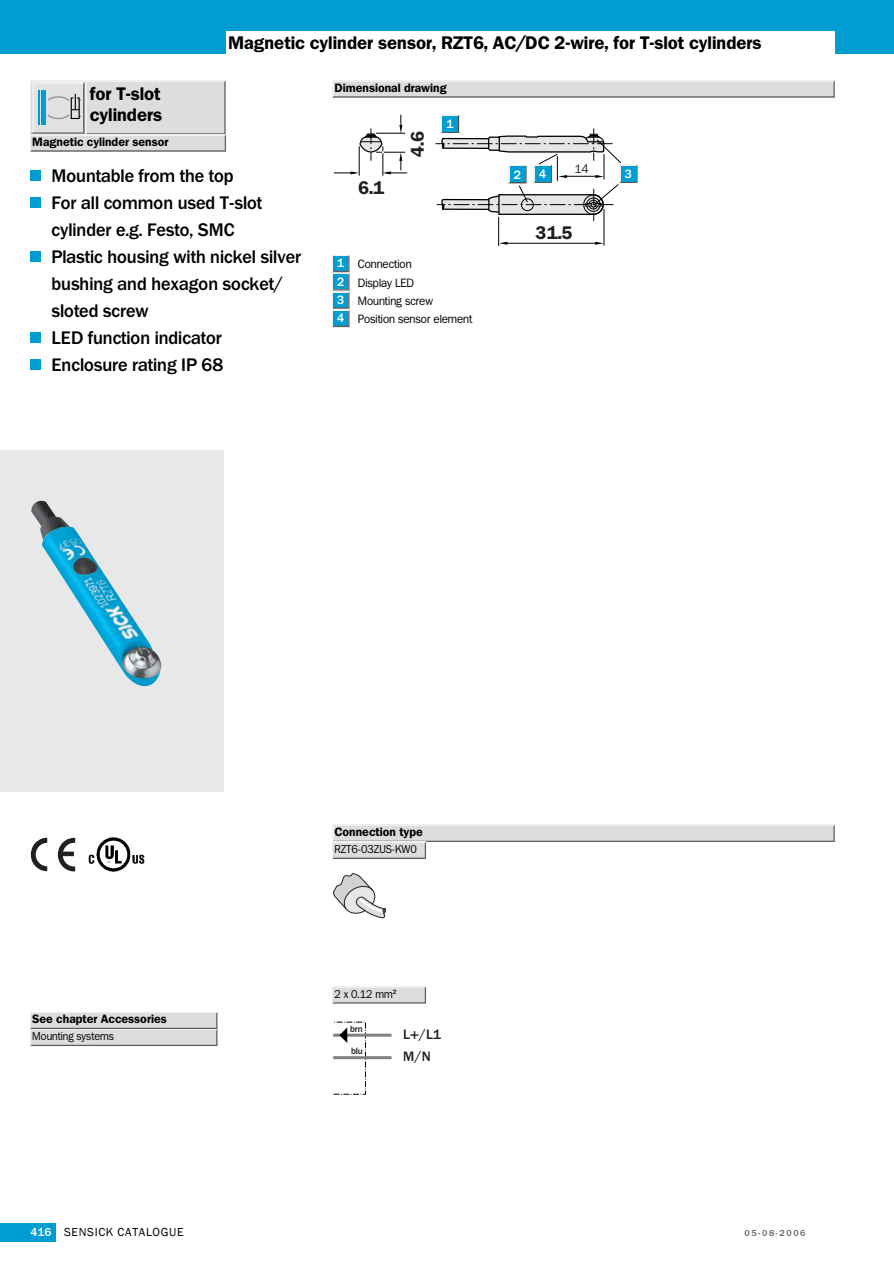
<style>
.page{position:relative;width:894px;height:1263px;background:#fff}
.page>*{position:absolute;margin:0;border:0;box-sizing:border-box;transform-origin:0 0}
.t1{font:500 18px/27px "Franklin ITCBQ";color:#000}
.t2{font:600 18px/21px "Franklin ITCBQ";color:#000}
.t3{font:600 18px "Franklin ITCBQ";color:#231f20}
.t4{font:500 13.5px/22.2px "Franklin ITCBQ";color:#231f20}
.t5{font:600 12px "Franklin ITCBQ";color:#000}
.t6{font:12px/18.3px "Franklin ITCBQ";letter-spacing:-.005em;color:#000;scale:.95 1}
.t7{font:12px "SICK Franklin";letter-spacing:.055em;color:#000}
.t8{font:500 12px "Franklin ITCBQ";color:#fff}
.t9{font:12px "Franklin ITCBQ";color:#231f20}
.t10{font:11.4px "Franklin ITCBQ";letter-spacing:-.005em;color:#000;scale:.94 1}
.t11{font:500 9px "SICK Franklin";letter-spacing:.175em;color:#656565}
.t12{font:500 9px "Franklin ITCBQ";color:#231f20}
.s1{font-weight:500;color:#fff}
.s2{font-family:"Arial"}
</style>
<div class="page">
<div style="left:0;top:0;width:893px;height:54px;background:#009dd3"></div>
<div style="left:0;top:1223px;width:56px;height:18px;background:#009dd3"></div>
<div style="left:226px;top:32px;width:608px;height:25px;background:#fff"></div>
<svg style="left:30px;top:81px;width:196px;height:71px;background:#d3d6d8"></svg>
<div style="left:30px;top:170px;width:11px;height:11px;background:#009dd3"></div>
<div style="left:30px;top:197px;width:11px;height:11px;background:#009dd3"></div>
<div style="left:30px;top:251px;width:11px;height:11px;background:#009dd3"></div>
<div style="left:30px;top:332px;width:11px;height:11px;background:#009dd3"></div>
<div style="left:30px;top:359px;width:11px;height:11px;background:#009dd3"></div>
<div style="left:0;top:450px;width:224px;height:342px;background:#e8e8e8"></div>
<img style="left:31px;top:500px;width:130px;height:186px">
<svg style="left:31px;top:838px;width:44px;height:33px"></svg>
<img style="left:89px;top:837px;width:55px;height:34px">
<svg style="left:332px;top:81px;width:502px;height:17px;background:#d4d4d4"></svg>
<svg style="left:334px;top:115px;width:72px;height:60px"></svg>
<svg style="left:435px;top:115px;width:202px;height:131px"></svg>
<div style="left:442px;top:116px;width:15px;height:15px;background:#009dd3"></div>
<svg style="left:332px;top:255px;width:17px;height:72px"></svg>
<svg style="left:332px;top:825px;width:502px;height:34px"></svg>
<svg style="left:333px;top:873px;width:53px;height:45px"></svg>
<svg style="left:332px;top:986px;width:94px;height:17px;background:#d8d8d8"></svg>
<hr style="left:333px;top:1033px;width:58px;height:3px;background:#808080">
<hr style="left:333px;top:1056px;width:58px;height:3px;background:#808080">
<svg style="left:339px;top:1027px;width:8px;height:16px"></svg>
<svg style="left:30px;top:1012px;width:187px;height:34px;background:#d4d4d4"></svg>
<p class="t2" style="left:228px;top:34px;width:534px">Magnetic cylinder sensor, RZT6, AC/DC 2-wire, for T-slot cylinders</p>
<p class="t2" style="left:90px;top:85px;width:74px">for T-slot cylinders</p>
<p class="t5" style="left:32px;top:137px;width:137px">Magnetic cylinder sensor</p>
<p class="t1" style="left:51px;top:164px;width:251px">Mountable from the top<br>For all common used T-slot cylinder e.g. Festo, SMC<br>Plastic housing with nickel silver bushing and hexagon socket/ sloted screw<br>LED function indicator<br>Enclosure rating IP 68</p>
<p class="t5" style="left:334px;top:83px;width:114px">Dimensional drawing</p>
<p class="t3" style="left:410px;top:157px;width:27px;rotate:-90deg">4.6</p>
<p class="t3" style="left:358px;top:180px;width:27px">6.1</p>
<p class="t8" style="left:446px;top:119px;width:9px">1</p>
<p class="t6" style="left:337px;top:256px;width:144px"><span class="s1">1</span> Connection<br><span class="s1">2</span> Display LED<br><span class="s1">3</span> Mounting screw<br><span class="s1">4</span> Position sensor element</p>
<p class="t9" style="left:574px;top:164px;width:15px">14</p>
<p class="t8" style="left:513px;top:170px;width:9px">2</p>
<p class="t8" style="left:539px;top:169px;width:9px">4</p>
<p class="t8" style="left:624px;top:169px;width:9px">3</p>
<p class="t3" style="left:535px;top:226px;width:39px">31.5</p>
<p class="t5" style="left:32px;top:1014px;width:136px">See chapter Accessories</p>
<p class="t10" style="left:32px;top:1032px;width:88px">Mounting systems</p>
<p class="t5" style="left:334px;top:827px;width:90px">Connection type</p>
<p class="t10" style="left:334px;top:844px;width:89px">RZT6-03ZUS-KW0</p>
<p class="t10" style="left:334px;top:989px;width:67px">2 x 0.12 mm<span class="s2">²</span></p>
<p class="t12" style="left:350px;top:1025px;width:14px">brn</p>
<p class="t12" style="left:351px;top:1048px;width:13px">blu</p>
<p class="t4" style="left:403px;top:1024px;width:40px">L+/L1<br>M/N</p>
<p class="t7" style="left:30px;top:1225px;width:155px"><span class="s1">416</span> SENSICK CATALOGUE</p>
<p class="t11" style="left:744px;top:1227px;width:62px">05-08-2006</p>
</div>
